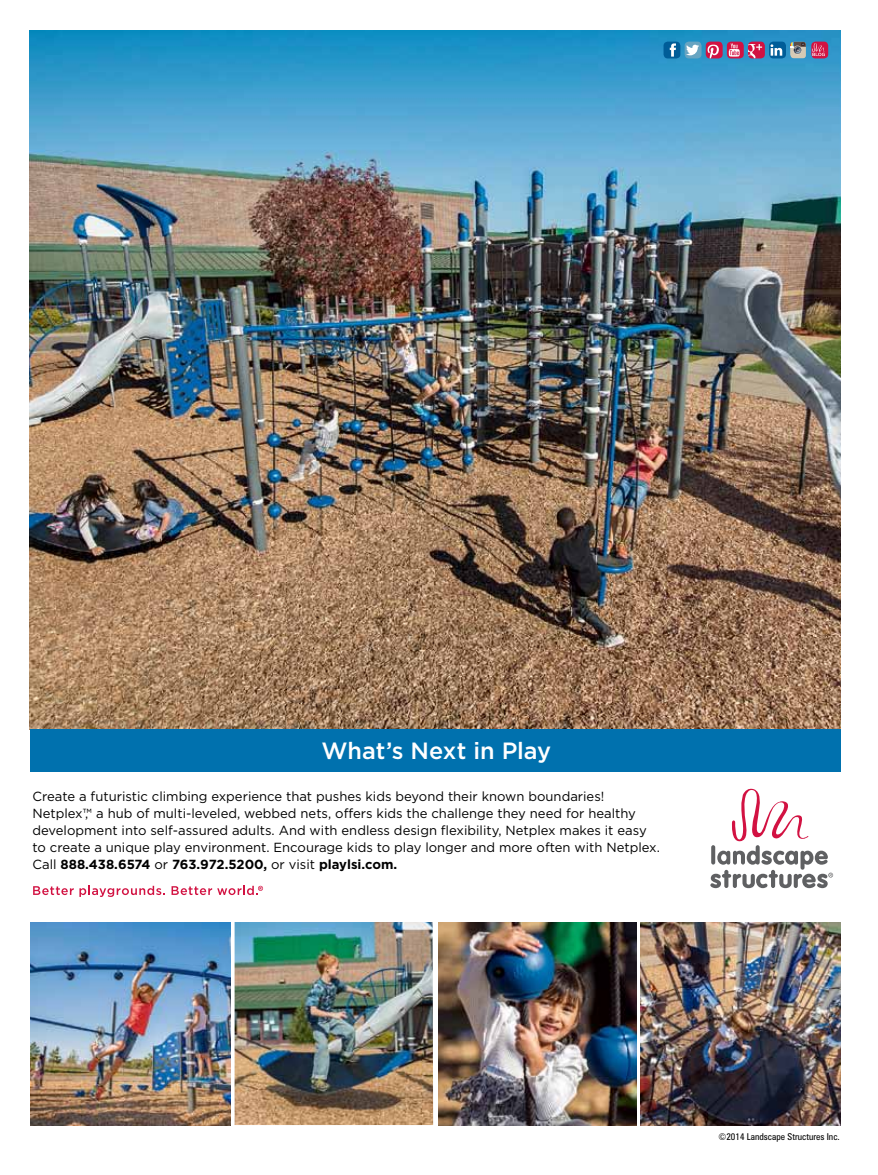
<style>
.page{position:relative;width:878px;height:1175px;background:#fff}
.page>*{position:absolute;margin:0;border:0;box-sizing:border-box;transform-origin:0 0}
.t1{font:500 23.55px "Gotham";letter-spacing:-.005em;color:#fff}
.t2{font:13.2px/17.1px "Gotham";color:#000}
.t3{font:condensed 9.45px "Zurich BT";color:#000}
.s1{font-weight:700}
</style>
<div class="page">
<img style="left:30px;top:31px;width:810px;height:698px">
<div style="left:30px;top:729px;width:810px;height:43px;background:#0071ae"></div>
<svg style="left:710px;top:788px;width:123px;height:100px"></svg>
<svg style="left:33px;top:885px;width:132px;height:11px"></svg>
<svg style="left:171px;top:885px;width:92px;height:10px"></svg>
<svg style="left:726px;top:42px;width:17px;height:16px"></svg>
<svg style="left:728px;top:43px;width:11px;height:14px"></svg>
<svg style="left:790px;top:42px;width:15px;height:16px"></svg>
<div style="left:705px;top:42px;width:17px;height:16px;background:#d21242;border-radius:4px"></div>
<svg style="left:707px;top:44px;width:12px;height:14px"></svg>
<div style="left:769px;top:42px;width:17px;height:16px;background:#005d98;border-radius:4px"></div>
<svg style="left:770px;top:44px;width:12px;height:12px"></svg>
<div style="left:684px;top:42px;width:17px;height:16px;background:#68a4c1;border-radius:4px"></div>
<svg style="left:686px;top:45px;width:13px;height:10px"></svg>
<div style="left:748px;top:42px;width:16px;height:16px;background:#d21242;border-radius:4px"></div>
<svg style="left:748px;top:44px;width:14px;height:14px"></svg>
<div style="left:663px;top:42px;width:17px;height:16px;background:#005d98;border-radius:4px"></div>
<svg style="left:669px;top:43px;width:7px;height:14px"></svg>
<div style="left:811px;top:42px;width:17px;height:16px;background:#d21242;border-radius:4px"></div>
<svg style="left:812px;top:43px;width:13px;height:13px"></svg>
<img style="left:31px;top:922px;width:199px;height:203px">
<img style="left:640px;top:922px;width:200px;height:203px">
<img style="left:234px;top:922px;width:199px;height:203px">
<img style="left:438px;top:922px;width:198px;height:203px">
<p class="t1" style="left:321px;top:737px;width:231px">What’s Next in Play</p>
<p class="t2" style="left:33px;top:787px;width:629px">Create a futuristic climbing experience that pushes kids beyond their known boundaries!<br>Netplex™, a hub of multi-leveled, webbed nets, offers kids the challenge they need for healthy development into self-assured adults. And with endless design flexibility, Netplex makes it easy to create a unique play environment. Encourage kids to play longer and more often with Netplex.<br>Call <span class="s1">888.438.6574</span> or <span class="s1">763.972.5200,</span> or visit <span class="s1">playlsi.com.</span></p>
<p class="t3" style="left:718px;top:1131px;width:123px">©2014 Landscape Structures Inc.</p>
</div>
